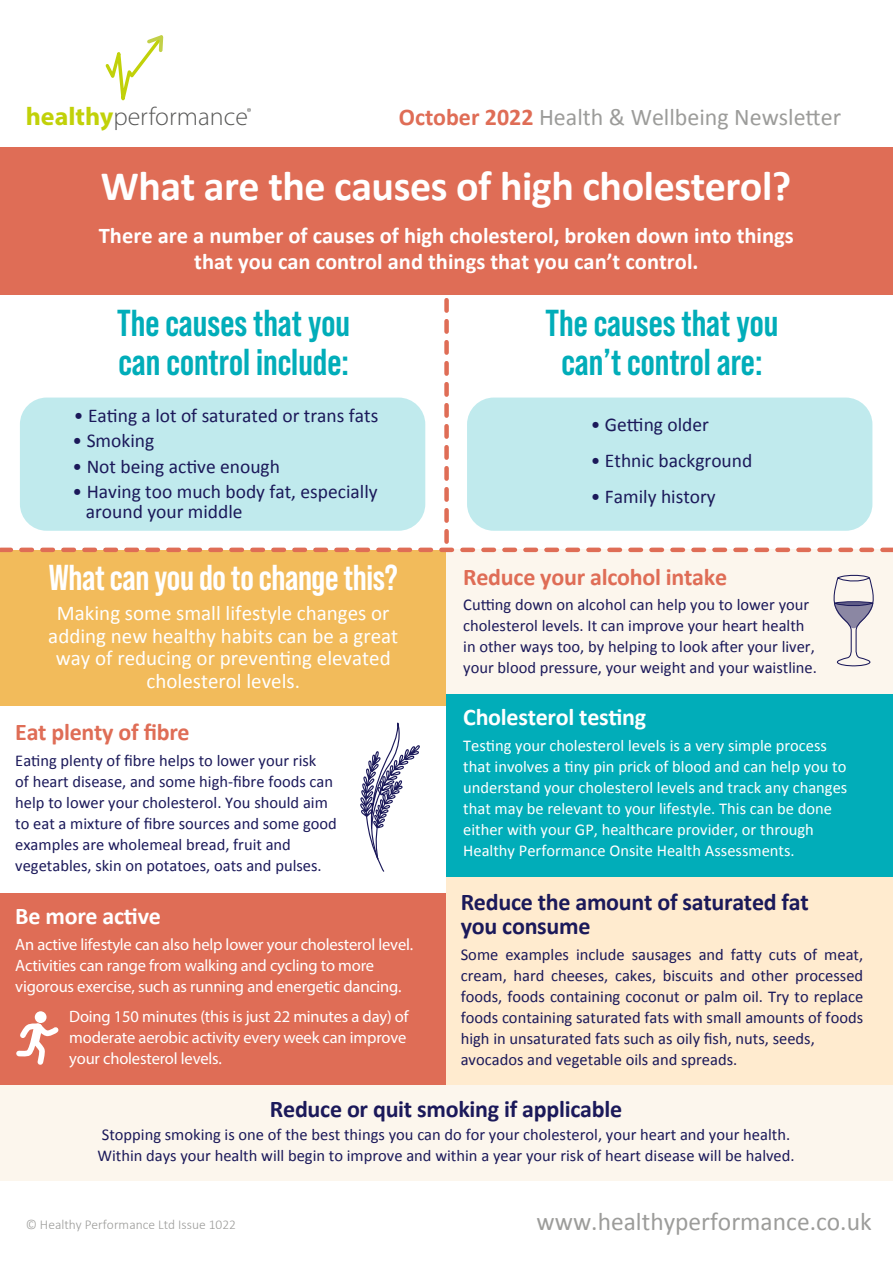
<style>
.page{position:relative;width:893px;height:1263px;background:#fff}
.page>*{position:absolute;margin:0;border:0;box-sizing:border-box;transform-origin:0 0}
.t1{font:700 42px "Calibri";letter-spacing:-.01em;color:#fff}
.t2{font:700 37.5px/39px "Bebas Neue Pro";color:#01adb9}
.t3{font:700 36px "Bebas Neue Pro";letter-spacing:-.01em;color:#fff}
.t4{font:25.5px "Calibri";color:#9c9c9a}
.t5{font:300 25.5px "Myriad Pro";color:#595958}
.t6{font:700 24px/24px "Calibri";letter-spacing:-.01em;color:#1b195a}
.t7{font:700 24px "Calibri";letter-spacing:-.01em;color:#df6d56}
.t8{font:24px "Calibri";color:#9c9c9a}
.t9{font:700 24px "Calibri";letter-spacing:-.01em;color:#fff}
.t10{font:700 22.5px/25.5px "Calibri";color:#fff;text-align:center}
.t11{font:21px/22.5px "Calibri";color:#fff;text-align:center}
.t12{font:19.5px/19.5px "Calibri";color:#1b195a}
.t13{font:16.5px/21px "Calibri";color:#1b195a}
.t14{font:16.5px/21px "Calibri";color:#fff}
.t15{font:16.5px/21px "Myriad Pro";letter-spacing:-.01em;color:#fff}
.t16{font:300 13.5px "Calibri";color:#9c9c9a}
.s1{font-weight:700;color:#c1d109}
.s2{font-weight:700;color:#df6d56}
</style>
<div class="page">
<svg style="left:247px;top:108px;width:4px;height:4px"></svg>
<svg style="left:105px;top:35px;width:59px;height:66px"></svg>
<div style="left:0;top:147px;width:892px;height:148px;background:#df6d56"></div>
<div style="left:0;top:550px;width:447px;height:156px;background:#f2bb5b"></div>
<div style="left:447px;top:550px;width:446px;height:144px;background:#fcf6ed"></div>
<div style="left:447px;top:694px;width:446px;height:183px;background:#01adb9"></div>
<div style="left:0;top:893px;width:446px;height:192px;background:#df6d56"></div>
<div style="left:1px;top:1085px;width:892px;height:96px;background:#fcf6ed"></div>
<div style="left:446px;top:877px;width:447px;height:208px;background:#ffebcf"></div>
<svg style="left:1px;top:300px;width:892px;height:252px"></svg>
<svg style="left:833px;top:574px;width:41px;height:93px"></svg>
<svg style="left:360px;top:722px;width:60px;height:150px"></svg>
<div style="left:35px;top:1011px;width:12px;height:12px;background:#fff;border-radius:50%"></div>
<svg style="left:16px;top:1017px;width:43px;height:48px"></svg>
<h3 class="t5" style="left:26px;top:101px;width:224px"><span class="s1">healthy</span>performance</h3>
<h3 class="t8" style="left:399px;top:101px;width:444px"><span class="s2">October 2022</span> Health &amp; Wellbeing Newsletter</h3>
<h1 class="t1" style="left:101px;top:157px;width:692px">What are the causes of high cholesterol?</h1>
<h3 class="t10" style="left:99px;top:222px;width:696px">There are a number of causes of high cholesterol, broken down into things that you can control and things that you can’t control.</h3>
<h2 class="t2" style="left:117px;top:303px;width:234px">The causes that you can control include:</h2>
<p class="t12" style="left:74px;top:405px;width:306px">• Eating a lot of saturated or trans fats</p>
<p class="t12" style="left:73px;top:430px;width:83px">• Smoking</p>
<p class="t12" style="left:73px;top:456px;width:209px">• Not being active enough</p>
<p class="t12" style="left:86px;top:481px;width:293px;text-indent:-13px">• Having too much body fat, especially around your middle</p>
<h2 class="t2" style="left:545px;top:303px;width:234px;text-align:center">The causes that you can’t control are:</h2>
<p class="t12" style="left:591px;top:414px;width:120px">• Getting older</p>
<p class="t12" style="left:591px;top:450px;width:163px">• Ethnic background</p>
<p class="t12" style="left:591px;top:486px;width:126px">• Family history</p>
<h3 class="t3" style="left:49px;top:557px;width:350px">What can you do to change this?</h3>
<p class="t11" style="left:48px;top:601px;width:351px">Making some small lifestyle changes or adding new healthy habits can be a great way of reducing or preventing elevated cholesterol levels.</p>
<h3 class="t7" style="left:15px;top:715px;width:176px">Eat plenty of fibre</h3>
<p class="t13" style="left:15px;top:749px;width:323px">Eating plenty of fibre helps to lower your risk<br>of heart disease, and some high-fibre foods can help to lower your cholesterol. You should aim to eat a mixture of fibre sources and some good examples are wholemeal bread, fruit and vegetables, skin on potatoes, oats and pulses.</p>
<h3 class="t9" style="left:15px;top:899px;width:147px">Be more active</h3>
<p class="t15" style="left:15px;top:933px;width:399px">An active lifestyle can also help lower your cholesterol level.<br>Activities can range from walking and cycling to more vigorous exercise, such as running and energetic dancing.</p>
<p class="t15" style="left:69px;top:1005px;width:341px">Doing 150 minutes (this is just 22 minutes a day) of moderate aerobic activity every week can improve your cholesterol levels.</p>
<h3 class="t7" style="left:463px;top:560px;width:265px">Reduce your alcohol intake</h3>
<p class="t13" style="left:463px;top:594px;width:355px">Cutting down on alcohol can help you to lower your cholesterol levels. It can improve your heart health in other ways too, by helping to look after your liver, your blood pressure, your weight and your waistline.</p>
<h3 class="t9" style="left:463px;top:700px;width:184px">Cholesterol testing</h3>
<p class="t14" style="left:463px;top:734px;width:386px">Testing your cholesterol levels is a very simple process that involves a tiny pin prick of blood and can help you to understand your cholesterol levels and track any changes that may be relevant to your lifestyle. This can be done either with your GP, healthcare provider, or through Healthy Performance Onsite Health Assessments.</p>
<h3 class="t6" style="left:461px;top:889px;width:350px">Reduce the amount of saturated fat you consume</h3>
<p class="t13" style="left:461px;top:943px;width:404px">Some examples include sausages and fatty cuts of meat, cream, hard cheeses, cakes, biscuits and other processed foods, foods containing coconut or palm oil. Try to replace foods containing saturated fats with small amounts of foods high in unsaturated fats such as oily fish, nuts, seeds, avocados and vegetable oils and spreads.</p>
<h3 class="t6" style="left:270px;top:1096px;width:354px">Reduce or quit smoking if applicable</h3>
<p class="t13" style="left:97px;top:1123px;width:699px">Stopping smoking is one of the best things you can do for your cholesterol, your heart and your health.<br>Within days your health will begin to improve and within a year your risk of heart disease will be halved.</p>
<p class="t16" style="left:26px;top:1216px;width:212px">© Healthy Performance Ltd Issue 1022</p>
<h3 class="t4" style="left:537px;top:1204px;width:337px">www.healthyperformance.co.uk</h3>
</div>
